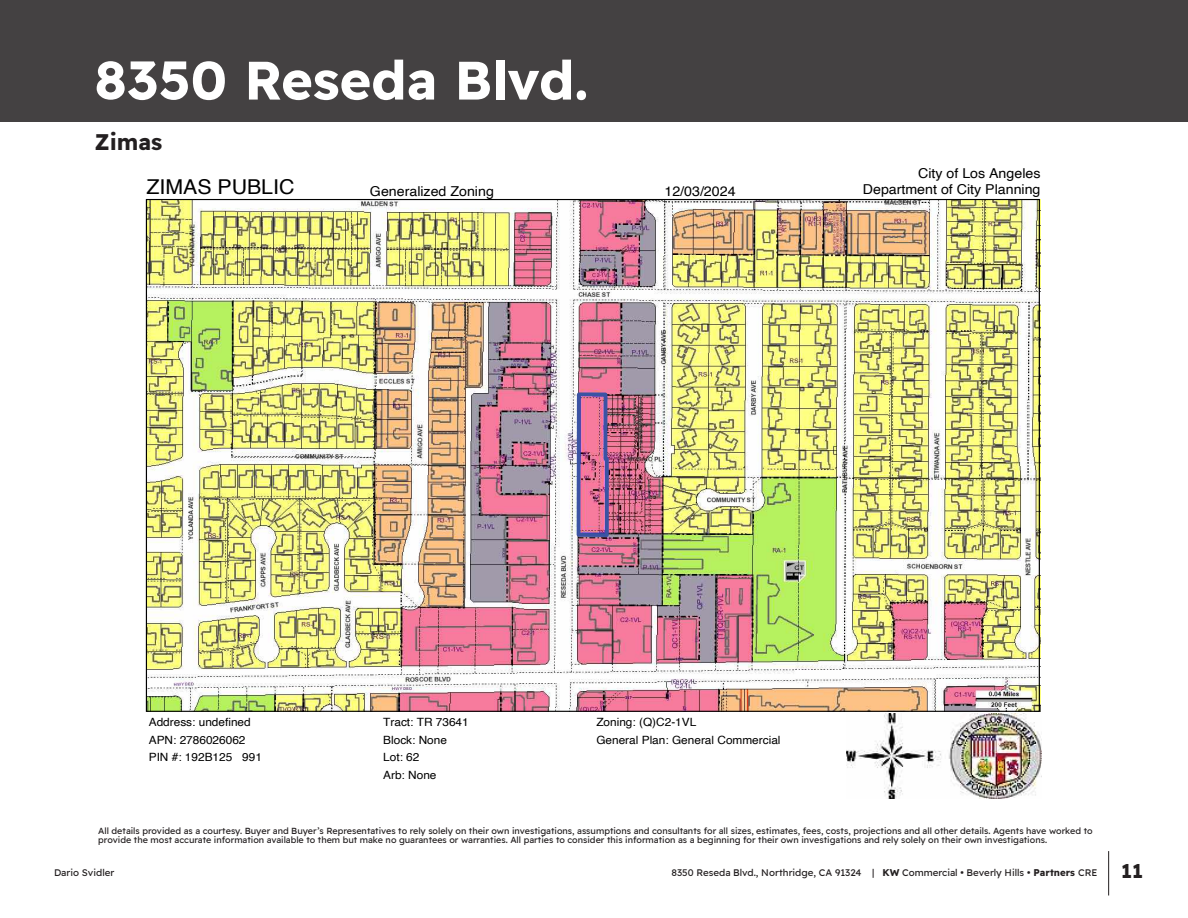
<style>
.page{position:relative;width:1188px;height:918px;background:#fff}
.page>*{position:absolute;margin:0;border:0;box-sizing:border-box;transform-origin:0 0}
.t1{font:700 54px "Readex Pro";color:#fff}
.t2{font:700 22.5px "Readex Pro";letter-spacing:-.005em;color:#231f20}
.t3{font:20.4px "Helvetica";color:#000;scale:1.04 1}
.t4{font:13.65px/15.8px "Helvetica";color:#000;text-align:right;scale:1.04 1}
.t5{font:11.4px/17.7px "Helvetica";color:#000;scale:1.04 1}
.t6{font:9.75px "Readex Pro";color:#231f20}
.t7{font:9px/9px "Readex Pro";color:#231f20}
.s1{font-weight:700}
.s2{font-weight:700;font-size:19.5px}
</style>
<div class="page">
<hr style="left:1108px;top:851px;width:1px;height:45px;background:#231f20">
<div style="left:0;top:0;width:1188px;height:122px;background:#444142"></div>
<img style="left:148px;top:200px;width:893px;height:511px">
<img style="left:846px;top:714px;width:196px;height:85px">
<img style="left:575px;top:391px;width:36px;height:148px">
<h1 class="t1" style="left:94px;top:46px;width:495px">8350 Reseda Blvd.</h1>
<h2 class="t2" style="left:94px;top:127px;width:69px">Zimas</h2>
<h3 class="t3" style="left:146px;top:179px;width:144px">ZIMAS PUBLIC</h3>
<h3 class="t4" style="left:370px;top:185px;width:121px">Generalized Zoning</h3>
<h3 class="t4" style="left:664px;top:185px;width:70px">12/03/2024</h3>
<h3 class="t4" style="left:863px;top:167px;width:172px">City of Los Angeles<br>Department of City Planning</h3>
<p class="t5" style="left:149px;top:714px;width:100px">Address: undefined</p>
<p class="t5" style="left:383px;top:714px;width:84px">Tract: TR 73641</p>
<p class="t5" style="left:596px;top:714px;width:98px">Zoning: (Q)C2-1VL</p>
<p class="t5" style="left:149px;top:732px;width:95px">APN: 2786026062</p>
<p class="t5" style="left:383px;top:732px;width:63px">Block: None</p>
<p class="t5" style="left:596px;top:732px;width:179px">General Plan: General Commercial</p>
<p class="t5" style="left:149px;top:749px;width:110px">PIN #: 192B125 991</p>
<p class="t5" style="left:383px;top:749px;width:53px">Lot: 62<br>Arb: None</p>
<p class="t7" style="left:98px;top:826px;width:996px">All details provided as a courtesy. Buyer and Buyer’s Representatives to rely solely on their own investigations, assumptions and consultants for all sizes, estimates, fees, costs, projections and all other details. Agents have worked to provide the most accurate information available to them but make no guarantees or warranties. All parties to consider this information as a beginning for their own investigations and rely solely on their own investigations.</p>
<p class="t6" style="left:54px;top:866px;width:62px">Dario Svidler</p>
<p class="t6" style="left:672px;top:866px;width:473px">8350 Reseda Blvd., Northridge, CA 91324 | <span class="s1">KW</span> Commercial <span class="s1">•</span> Beverly Hills <span class="s1">• Partners</span> CRE <span class="s2">11</span></p>
</div>
